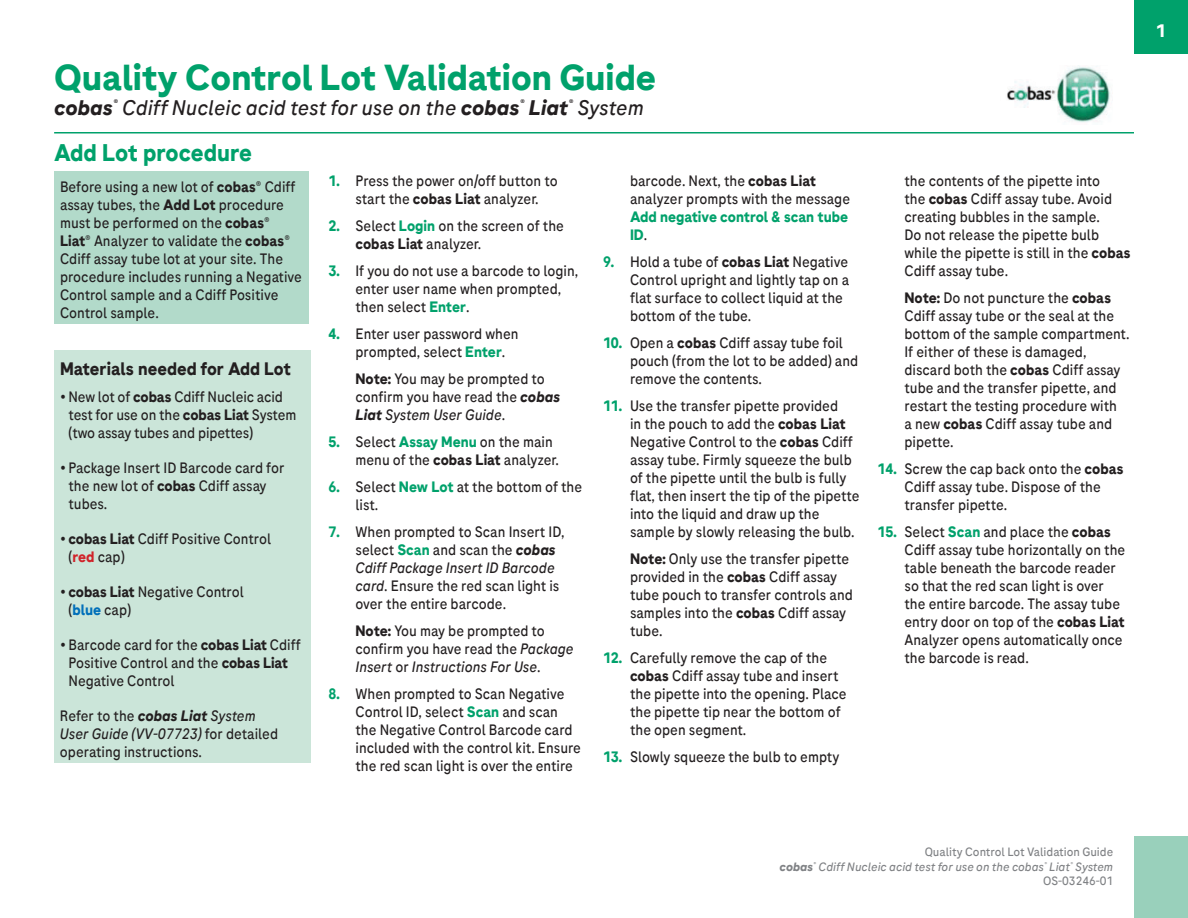
<style>
.page{position:relative;width:1188px;height:918px;background:#fff}
.page>*{position:absolute;margin:0;border:0;box-sizing:border-box;transform-origin:0 0}
.t1{font:700 36px "Roche Sans";color:#00a16b}
.t2{font:700 24px "Roche Sans";letter-spacing:-.005em;color:#00a16b;scale:.95 1}
.t3{font:italic 21px "Roche Sans";color:#231f20}
.t4{font:700 18px "Roche Sans";color:#231f20;scale:.95 1}
.t5{font:700 18px "Roche Sans";color:#fff}
.t6{font:15px/18px "Roche Sans";color:#231f20;scale:.95 1}
.t7{font:700 15px/18px "Roche Sans";color:#00a16b;scale:.95 1}
.t8{font:italic 12px/14.4px "Roche Sans";color:#808285;text-align:right}
.s1{font-weight:700}
.s2{font-weight:700;color:#d1232a}
.s3{font-weight:700;color:#006fba}
.s4{font-weight:700;font-style:italic}
.s5{font-style:italic}
.s6{font-weight:700;color:#00a16b}
.s7{font-weight:400;color:#231f20}
.s8{font-style:normal}
</style>
<div class="page">
<div style="left:1134px;top:837px;width:54px;height:81px;background:#99d0bb"></div>
<div style="left:1134px;top:0;width:54px;height:54px;background:#00a16b"></div>
<div style="left:54px;top:171px;width:255px;height:153px;background:#b2daca"></div>
<div style="left:54px;top:351px;width:257px;height:412px;background:#cbe5d9"></div>
<hr style="left:54px;top:132px;width:1080px;height:2px;background:#00a16b">
<img style="left:1007px;top:65px;width:103px;height:57px">
<h1 class="t1" style="left:54px;top:55px;width:604px">Quality Control Lot Validation Guide</h1>
<h3 class="t3" style="left:54px;top:95px;width:591px"><span class="s1">cobas</span><sup>®</sup> Cdiff Nucleic acid test for use on the <span class="s1">cobas</span><sup>®</sup> <span class="s1">Liat</span><sup>®</sup> System</h3>
<h2 class="t2" style="left:54px;top:137px;width:210px">Add Lot procedure</h2>
<p class="t6" style="left:60px;top:177px;width:256px">Before using a new lot of <span class="s1">cobas</span>® Cdiff assay tubes, the <span class="s1">Add Lot</span> procedure must be performed on the <span class="s1">cobas</span>® <span class="s1">Liat</span>® Analyzer to validate the <span class="s1">cobas</span>® Cdiff assay tube lot at your site. The procedure includes running a Negative Control sample and a Cdiff Positive Control sample.</p>
<p class="t4" style="left:60px;top:357px;width:245px">Materials needed for Add Lot</p>
<p class="t6" style="left:69px;top:387px;width:241px;text-indent:-9px">• New lot of <span class="s1">cobas</span> Cdiff Nucleic acid test for use on the <span class="s1">cobas Liat</span> System (two assay tubes and pipettes)</p>
<p class="t6" style="left:69px;top:458px;width:229px;text-indent:-9px">• Package Insert ID Barcode card for the new lot of <span class="s1">cobas</span> Cdiff assay tubes.</p>
<p class="t6" style="left:69px;top:529px;width:215px;text-indent:-9px"><span class="s1">• cobas Liat</span> Cdiff Positive Control (<span class="s2">red</span> cap)</p>
<p class="t6" style="left:69px;top:582px;width:186px;text-indent:-9px"><span class="s1">• cobas Liat</span> Negative Control (<span class="s3">blue</span> cap)</p>
<p class="t6" style="left:69px;top:635px;width:246px;text-indent:-9px">• Barcode card for the <span class="s1">cobas Liat</span> Cdiff<br>Positive Control and the <span class="s1">cobas Liat<br></span>Negative Control</p>
<p class="t6" style="left:60px;top:706px;width:231px">Refer to the <span class="s4">cobas Liat</span> <span class="s5">System<br>User Guide (VV-07723)</span> for detailed operating instructions.</p>
<p class="t6" style="left:328px;top:171px;width:243px;text-align:center"><span class="s6">1.</span> Press the power on/off button to start the <span class="s1">cobas Liat</span> analyzer.</p>
<p class="t6" style="left:356px;top:216px;width:221px;text-indent:-27px"><span class="s6">2.</span> Select <span class="s6">Login</span> on the screen of the <span class="s1">cobas Liat</span> analyzer.</p>
<p class="t6" style="left:356px;top:261px;width:236px;text-indent:-27px"><span class="s6">3.</span> If you do not use a barcode to login, enter user name when prompted, then select <span class="s6">Enter</span>.</p>
<p class="t6" style="left:356px;top:324px;width:173px;text-indent:-27px"><span class="s6">4.</span> Enter user password when prompted, select <span class="s6">Enter</span>.</p>
<p class="t6" style="left:356px;top:369px;width:217px"><span class="s1">Note:</span> You may be prompted to confirm you have read the <span class="s4">cobas<br>Liat</span> <span class="s5">System User Guide</span>.</p>
<p class="t6" style="left:356px;top:432px;width:216px;text-indent:-27px"><span class="s6">5.</span> Select <span class="s6">Assay Menu</span> on the main menu of the <span class="s1">cobas Liat</span> analyzer.</p>
<p class="t6" style="left:356px;top:477px;width:240px;text-indent:-27px"><span class="s6">6.</span> Select <span class="s6">New Lot</span> at the bottom of the list.</p>
<p class="t6" style="left:356px;top:522px;width:222px;text-indent:-27px"><span class="s6">7.</span> When prompted to Scan Insert ID, select <span class="s6">Scan</span> and scan the <span class="s4">cobas<br></span><span class="s5">Cdiff Package Insert ID Barcode card</span>. Ensure the red scan light is over the entire barcode.</p>
<p class="t6" style="left:356px;top:621px;width:231px"><span class="s1">Note:</span> You may be prompted to confirm you have read the <span class="s5">Package<br>Insert</span> or <span class="s5">Instructions For Use</span>.</p>
<p class="t6" style="left:356px;top:684px;width:239px;text-indent:-27px"><span class="s6">8.</span> When prompted to Scan Negative Control ID, select <span class="s6">Scan</span> and scan the Negative Control Barcode card included with the control kit. Ensure the red scan light is over the entire</p>
<p class="t6" style="left:630px;top:171px;width:233px">barcode. Next, the <span class="s1">cobas Liat </span>analyzer prompts with the message</p>
<p class="t7" style="left:630px;top:207px;width:231px">Add negative control &amp; scan tube<br>ID<span class="s7">.</span></p>
<p class="t6" style="left:630px;top:252px;width:232px;text-indent:-27px"><span class="s6">9.</span> Hold a tube of <span class="s1">cobas Liat</span> Negative<br>Control upright and lightly tap on a flat surface to collect liquid at the bottom of the tube.</p>
<p class="t6" style="left:630px;top:333px;width:242px;text-indent:-27px"><span class="s6">10.</span> Open a <span class="s1">cobas</span> Cdiff assay tube foil pouch (from the lot to be added) and remove the contents.</p>
<p class="t6" style="left:630px;top:396px;width:243px;text-indent:-27px"><span class="s6">11.</span> Use the transfer pipette provided<br>in the pouch to add the <span class="s1">cobas Liat </span>Negative Control to the <span class="s1">cobas</span> Cdiff assay tube. Firmly squeeze the bulb of the pipette until the bulb is fully flat, then insert the tip of the pipette into the liquid and draw up the sample by slowly releasing the bulb.</p>
<p class="t6" style="left:630px;top:549px;width:236px"><span class="s1">Note:</span> Only use the transfer pipette provided in the <span class="s1">cobas</span> Cdiff assay tube pouch to transfer controls and samples into the <span class="s1">cobas</span> Cdiff assay tube.</p>
<p class="t6" style="left:630px;top:648px;width:230px;text-indent:-27px"><span class="s6">12.</span> Carefully remove the cap of the <span class="s1">cobas</span> Cdiff assay tube and insert the pipette into the opening. Place the pipette tip near the bottom of the open segment.</p>
<p class="t6" style="left:603px;top:747px;width:250px"><span class="s6">13.</span> Slowly squeeze the bulb to empty</p>
<p class="t6" style="left:905px;top:171px;width:240px">the contents of the pipette into<br>the <span class="s1">cobas</span> Cdiff assay tube. Avoid creating bubbles in the sample.<br>Do not release the pipette bulb while the pipette is still in the <span class="s1">cobas<br></span>Cdiff assay tube.</p>
<p class="t6" style="left:905px;top:288px;width:238px"><span class="s1">Note:</span> Do not puncture the <span class="s1">cobas<br></span>Cdiff assay tube or the seal at the bottom of the sample compartment.<br>If either of these is damaged, discard both the <span class="s1">cobas</span> Cdiff assay tube and the transfer pipette, and restart the testing procedure with<br>a new <span class="s1">cobas</span> Cdiff assay tube and pipette.</p>
<p class="t6" style="left:905px;top:459px;width:232px;text-indent:-27px"><span class="s6">14.</span> Screw the cap back onto the <span class="s1">cobas<br></span>Cdiff assay tube. Dispose of the transfer pipette.</p>
<p class="t6" style="left:905px;top:522px;width:234px;text-indent:-27px"><span class="s6">15.</span> Select <span class="s6">Scan</span> and place the <span class="s1">cobas<br></span>Cdiff assay tube horizontally on the table beneath the barcode reader so that the red scan light is over the entire barcode. The assay tube entry door on top of the <span class="s1">cobas Liat<br></span>Analyzer opens automatically once the barcode is read.</p>
<p class="t5" style="left:1156px;top:19px;width:12px">1</p>
<p class="t8" style="left:780px;top:845px;width:335px"><span class="s8">Quality Control Lot Validation Guide<br></span><span class="s1">cobas</span><sup>®</sup> Cdiff Nucleic acid test for use on the cobas<sup>®</sup> Liat<sup>®</sup> System<br><span class="s8">OS-03246-01</span></p>
</div>
